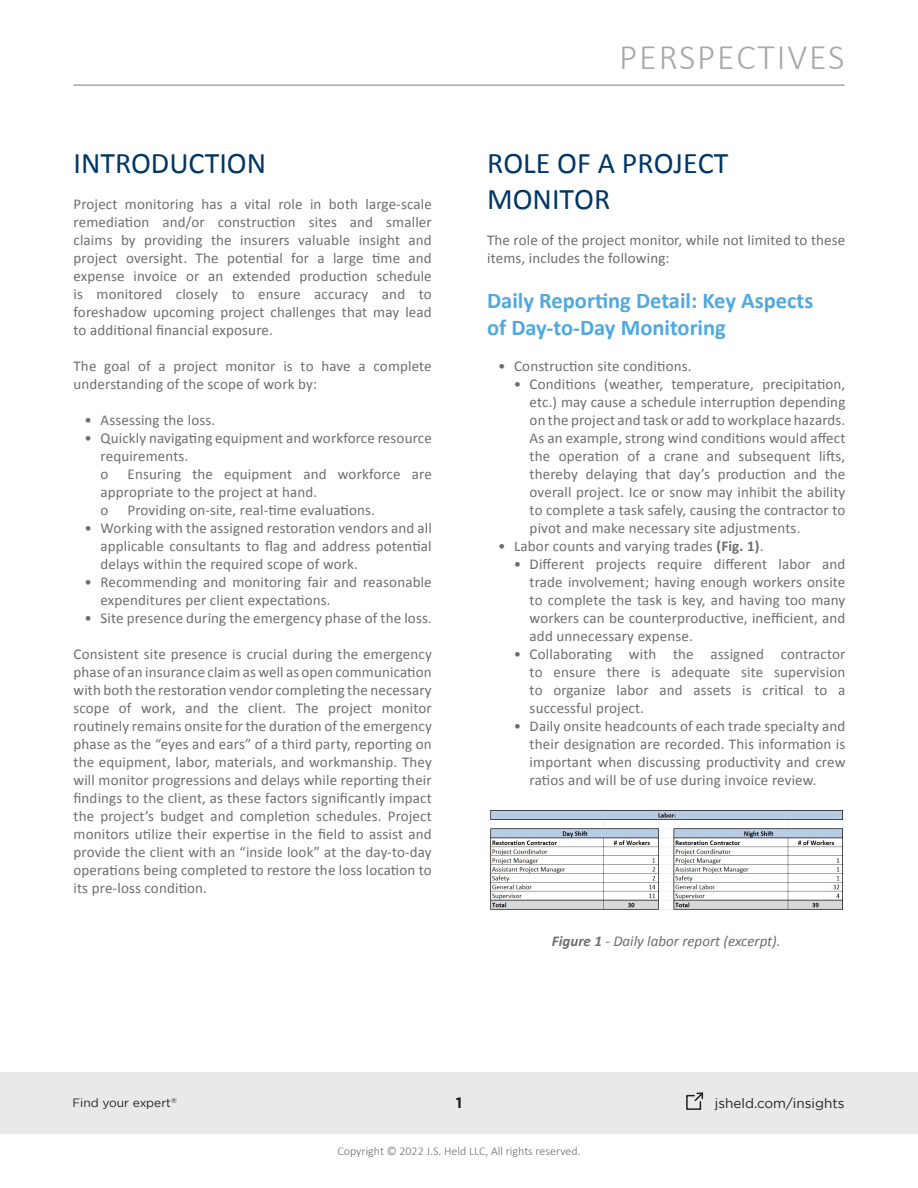
<style>
.page{position:relative;width:918px;height:1188px;background:#fff}
.page>*{position:absolute;margin:0;border:0;box-sizing:border-box;transform-origin:0 0}
.t1{font:300 36px "Calibri";letter-spacing:.05em;color:#a6a8aa}
.Subtitles{font:30px/36px "Calibri";color:#003764}
.Main_Titles{font:30px "Calibri";color:#003764}
.Subtitles-2{font:700 22.5px/27px "Calibri";color:#4fa9df}
.Text_Styles{font:15px/18px "Calibri";letter-spacing:.01em;color:#6d6e70;text-align:justify}
.Subtitles-3{font:15px/18px "Calibri";letter-spacing:.01em;color:#6d6e70}
.t2{font:italic 15px "Calibri";color:#6d6e70}
.t3{font:700 15px "Gotham";color:#231f20}
.t4{font:13.5px "Gotham";color:#231f20}
.t5{font:300 12px "Calibri";color:#6d6e70}
.t6{font:12px "Gotham";color:#241f21}
.t7{font:7.05px "Gotham";color:#241f21}
.s1{font-weight:700}
</style>
<div class="page">
<div style="left:0;top:1072px;width:918px;height:62px;background:#e9e9e9"></div>
<svg style="left:686px;top:1092px;width:18px;height:18px"></svg>
<hr style="left:74px;top:85px;width:770px;height:1px;background:#a6a8ab">
<img style="left:487px;top:810px;width:358px;height:100px">
<p class="Main_Titles" style="left:74px;top:145px;width:194px">INTRODUCTION</p>
<p class="Text_Styles" style="left:74px;top:194px;width:360px">Project monitoring has a vital role in both large-scale remediation and/or construction sites and smaller claims by providing the insurers valuable insight and project oversight. The potential for a large time and expense invoice or an extended production schedule is monitored closely to ensure accuracy and to foreshadow upcoming project challenges that may lead to additional financial exposure.</p>
<p class="Text_Styles" style="left:74px;top:356px;width:360px">The goal of a project monitor is to have a complete understanding of the scope of work by:</p>
<p class="Text_Styles" style="left:85px;top:410px;width:132px">• Assessing the loss.</p>
<p class="Text_Styles" style="left:101px;top:428px;width:333px;text-indent:-16px">• Quickly navigating equipment and workforce resource requirements.</p>
<p class="Text_Styles" style="left:101px;top:464px;width:9px">o</p>
<p class="Text_Styles" style="left:101px;top:464px;width:333px;text-indent:27px">Ensuring the equipment and workforce are appropriate to the project at hand.</p>
<p class="Text_Styles" style="left:101px;top:500px;width:9px">o</p>
<p class="Text_Styles" style="left:128px;top:500px;width:249px">Providing on-site, real-time evaluations.</p>
<p class="Text_Styles" style="left:101px;top:518px;width:333px;text-indent:-16px">• Working with the assigned restoration vendors and all applicable consultants to flag and address potential delays within the required scope of work.</p>
<p class="Text_Styles" style="left:101px;top:572px;width:333px;text-indent:-16px">• Recommending and monitoring fair and reasonable expenditures per client expectations.</p>
<p class="Text_Styles" style="left:85px;top:608px;width:349px">• Site presence during the emergency phase of the loss.</p>
<p class="Text_Styles" style="left:74px;top:644px;width:360px">Consistent site presence is crucial during the emergency phase of an insurance claim as well as open communication with both the restoration vendor completing the necessary scope of work, and the client. The project monitor routinely remains onsite for the duration of the emergency phase as the “eyes and ears” of a third party, reporting on the equipment, labor, materials, and workmanship. They will monitor progressions and delays while reporting their findings to the client, as these factors significantly impact the project’s budget and completion schedules. Project monitors utilize their expertise in the field to assist and provide the client with an “inside look” at the day-to-day operations being completed to restore the loss location to its pre-loss condition.</p>
<h1 class="t1" style="left:619px;top:35px;width:227px">PERSPECTIVES</h1>
<p class="Subtitles" style="left:487px;top:144px;width:243px">ROLE OF A PROJECT<br>MONITOR</p>
<p class="Subtitles-3" style="left:487px;top:230px;width:360px">The role of the project monitor, while not limited to these items, includes the following:</p>
<p class="Subtitles-2" style="left:487px;top:287px;width:328px">Daily Reporting Detail: Key Aspects of Day-to-Day Monitoring</p>
<p class="Text_Styles" style="left:498px;top:356px;width:195px">• Construction site conditions.</p>
<p class="Text_Styles" style="left:530px;top:374px;width:317px;text-indent:-16px">• Conditions (weather, temperature, precipitation, etc.) may cause a schedule interruption depending on the project and task or add to workplace hazards.<br>As an example, strong wind conditions would affect the operation of a crane and subsequent lifts, thereby delaying that day’s production and the overall project. Ice or snow may inhibit the ability to complete a task safely, causing the contractor to pivot and make necessary site adjustments.</p>
<p class="Text_Styles" style="left:498px;top:536px;width:267px">• Labor counts and varying trades <span class="s1">(Fig. 1)</span>.</p>
<p class="Text_Styles" style="left:530px;top:554px;width:317px;text-indent:-16px">• Different projects require different labor and trade involvement; having enough workers onsite to complete the task is key, and having too many workers can be counterproductive, inefficient, and add unnecessary expense.</p>
<p class="Text_Styles" style="left:530px;top:644px;width:317px;text-indent:-16px">• Collaborating with the assigned contractor to ensure there is adequate site supervision to organize labor and assets is critical to a successful project.</p>
<p class="Text_Styles" style="left:530px;top:716px;width:317px;text-indent:-16px">• Daily onsite headcounts of each trade specialty and their designation are recorded. This information is important when discussing productivity and crew ratios and will be of use during invoice review.</p>
<p class="t2" style="left:552px;top:931px;width:230px"><span class="s1">Figure 1</span> - Daily labor report (excerpt).</p>
<p class="t6" style="left:72px;top:1096px;width:100px">Find your expert</p>
<p class="t3" style="left:456px;top:1093px;width:8px">1</p>
<p class="t4" style="left:715px;top:1095px;width:131px">jsheld.com/insights</p>
<p class="t7" style="left:171px;top:1096px;width:7px">®</p>
<p class="t5" style="left:337px;top:1144px;width:245px">Copyright © 2022 J.S. Held LLC, All rights reserved.</p>
</div>
